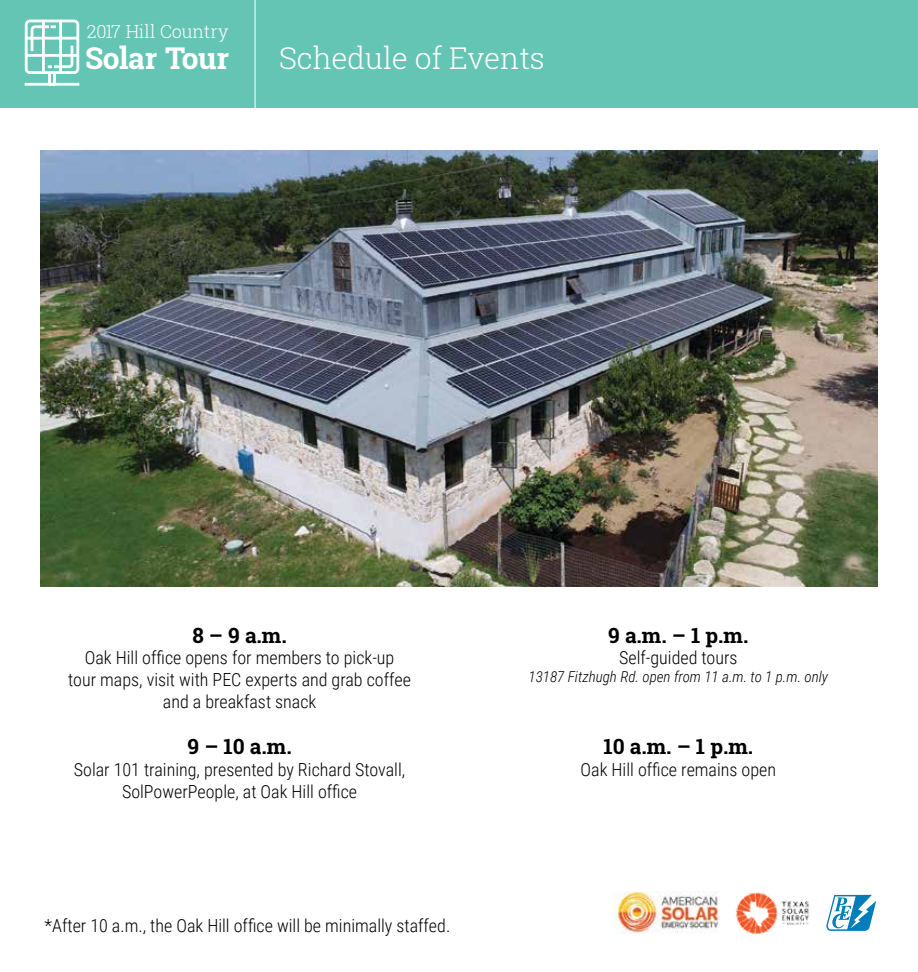
<style>
.page{position:relative;width:918px;height:972px;background:#fff}
.page>*{position:absolute;margin:0;border:0;box-sizing:border-box;transform-origin:0 0}
.t1{font:300 30px "Roboto Slab";letter-spacing:-.005em;color:#fff}
.t2{font:700 30px "Roboto Slab";letter-spacing:-.015em;color:#fff}
.t3{font:700 21px "Roboto Slab";color:#000}
.t4{font:300 18px/21.6px "Roboto Condensed";color:#000;text-align:center}
.t5{font:300 18px "Roboto Slab";letter-spacing:-.01em;color:#fff}
.t6{font:italic 300 15px "Roboto Condensed";color:#000}
</style>
<div class="page">
<div style="left:0;top:0;width:918px;height:108px;background:#65c5b4"></div>
<svg style="left:25px;top:19px;width:54px;height:67px"></svg>
<div style="left:42px;top:21px;width:3px;height:52px;border:1px solid #fff"></div>
<div style="left:59px;top:21px;width:3px;height:52px;border:1px solid #fff"></div>
<div style="left:26px;top:37px;width:52px;height:2px;border:1px solid #fff"></div>
<div style="left:26px;top:54px;width:52px;height:3px;border:1px solid #fff"></div>
<div style="left:25px;top:83px;width:54px;height:2px;border:1px solid #fff"></div>
<hr style="left:255px;top:0;width:1px;height:119px;background:#fff">
<img style="left:40px;top:150px;width:838px;height:436px">
<svg style="left:826px;top:895px;width:50px;height:36px"></svg>
<img style="left:613px;top:892px;width:106px;height:42px">
<img style="left:735px;top:892px;width:75px;height:43px">
<p class="t5" style="left:87px;top:19px;width:143px">2017 Hill Country</p>
<h1 class="t2" style="left:85px;top:37px;width:145px">Solar Tour</h1>
<h1 class="t1" style="left:279px;top:37px;width:267px">Schedule of Events</h1>
<p class="t3" style="left:192px;top:621px;width:96px">8 – 9 a.m.</p>
<p class="t4" style="left:68px;top:647px;width:344px">Oak Hill office opens for members to pick-up<br>tour maps, visit with PEC experts and grab coffee and a breakfast snack</p>
<p class="t3" style="left:187px;top:732px;width:106px">9 – 10 a.m.</p>
<p class="t4" style="left:74px;top:758px;width:333px">Solar 101 training, presented by Richard Stovall,<br>SolPowerPeople, at Oak Hill office</p>
<p class="t4" style="left:45px;top:914px;width:407px">*After 10 a.m., the Oak Hill office will be minimally staffed.</p>
<p class="t3" style="left:608px;top:621px;width:142px">9 a.m. – 1 p.m.</p>
<p class="t4" style="left:619px;top:647px;width:120px">Self-guided tours</p>
<p class="t6" style="left:529px;top:667px;width:301px">13187 Fitzhugh Rd. open from 11 a.m. to 1 p.m. only</p>
<p class="t3" style="left:603px;top:732px;width:151px">10 a.m. – 1 p.m.</p>
<p class="t4" style="left:581px;top:758px;width:197px">Oak Hill office remains open</p>
</div>
